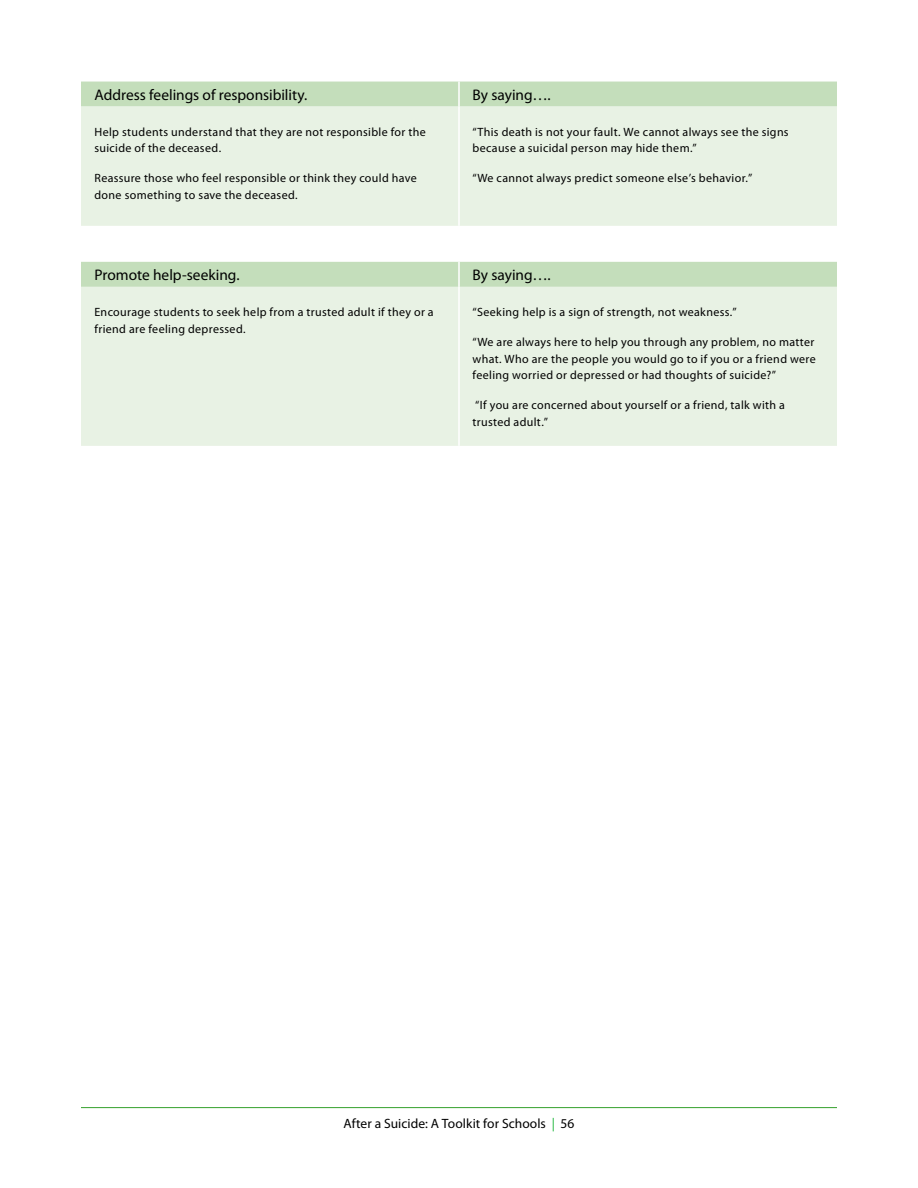
<style>
.page{position:relative;width:918px;height:1188px;background:#fff}
.page>*{position:absolute;margin:0;border:0;box-sizing:border-box;transform-origin:0 0}
.Table_Header_app{font:15.3px "Myriad Pro";color:#000}
.t1{font:13.5px "Myriad Pro";letter-spacing:.005em;color:#000}
.Table_body{font:12px/16.5px "Myriad Pro";letter-spacing:.03em;color:#000}
.s1{color:#1eb53a}
</style>
<div class="page">
<hr style="left:81px;top:1107px;width:756px;height:1px;background:#49aa42">
<div style="left:81px;top:82px;width:756px;height:25px;background:#c4debb"></div>
<div style="left:81px;top:107px;width:756px;height:119px;background:#e8f2e4"></div>
<hr style="left:458px;top:107px;width:2px;height:119px;background:#fff">
<hr style="left:458px;top:82px;width:2px;height:25px;background:#fff">
<div style="left:81px;top:262px;width:756px;height:25px;background:#c4debb"></div>
<div style="left:81px;top:287px;width:756px;height:159px;background:#e8f2e4"></div>
<hr style="left:458px;top:287px;width:2px;height:159px;background:#fff">
<hr style="left:458px;top:262px;width:2px;height:25px;background:#fff">
<p class="Table_Header_app" style="left:94px;top:85px;width:214px">Address feelings of responsibility.</p>
<p class="Table_Header_app" style="left:472px;top:85px;width:80px">By saying….</p>
<p class="Table_body" style="left:94px;top:123px;width:333px">Help students understand that they are not responsible for the suicide of the deceased.</p>
<p class="Table_body" style="left:94px;top:170px;width:324px">Reassure those who feel responsible or think they could have done something to save the deceased.</p>
<p class="Table_body" style="left:472px;top:123px;width:318px">“This death is not your fault. We cannot always see the signs because a suicidal person may hide them.”</p>
<p class="Table_body" style="left:472px;top:170px;width:281px">“We cannot always predict someone else’s behavior.”</p>
<p class="Table_Header_app" style="left:94px;top:266px;width:147px">Promote help-seeking.</p>
<p class="Table_Header_app" style="left:472px;top:266px;width:80px">By saying….</p>
<p class="Table_body" style="left:94px;top:304px;width:341px">Encourage students to seek help from a trusted adult if they or a friend are feeling depressed.</p>
<p class="Table_body" style="left:472px;top:304px;width:266px">“Seeking help is a sign of strength, not weakness.”</p>
<p class="Table_body" style="left:472px;top:334px;width:345px;text-align:justify">“We are always here to help you through any problem, no matter what. Who are the people you would go to if you or a friend were feeling worried or depressed or had thoughts of suicide?”</p>
<p class="Table_body" style="left:472px;top:397px;width:314px">“If you are concerned about yourself or a friend, talk with a trusted adult.”</p>
<p class="t1" style="left:344px;top:1115px;width:232px">After a Suicide: A Toolkit for Schools <span class="s1">|</span> 56</p>
</div>
